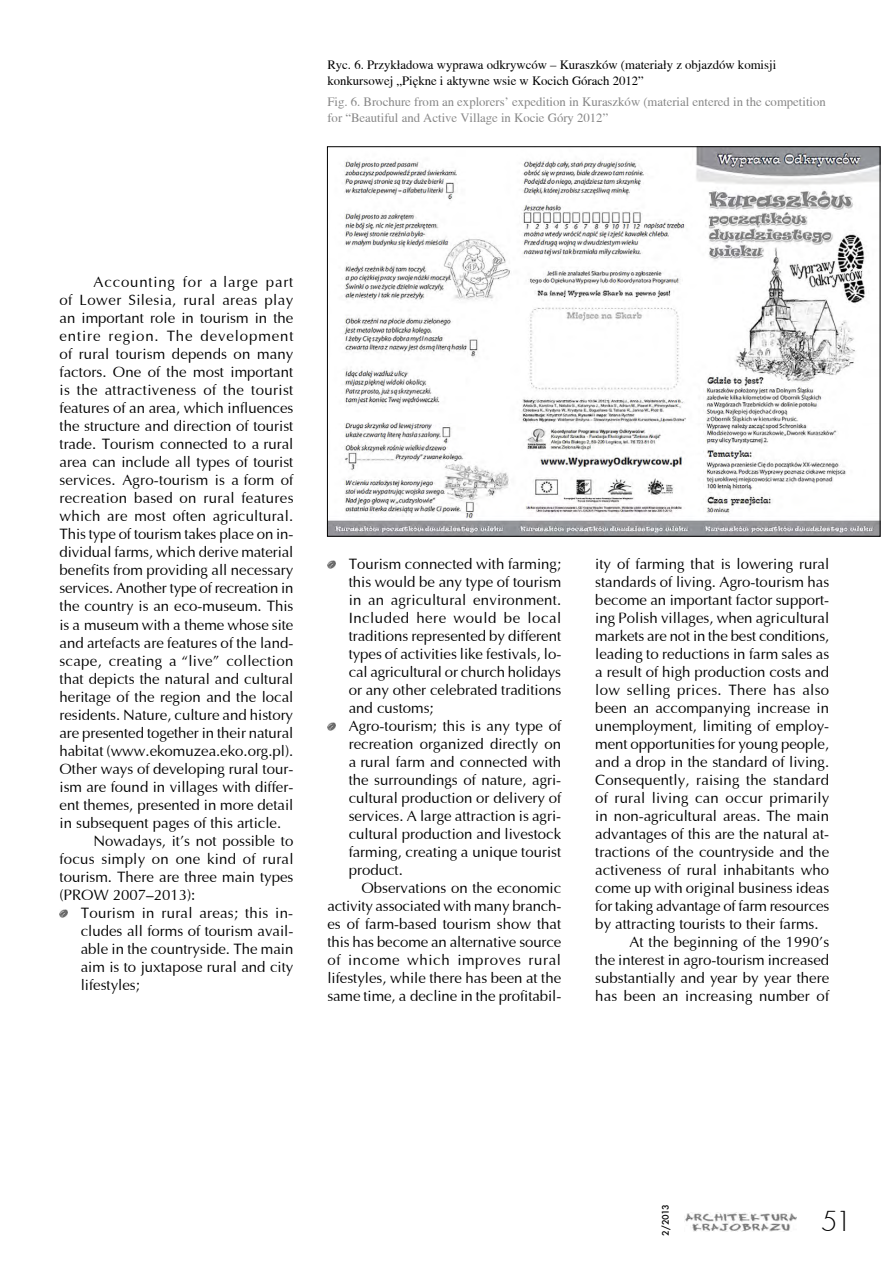
<style>
.page{position:relative;width:893px;height:1263px;background:#fff}
.page>*{position:absolute;margin:0;border:0;box-sizing:border-box;transform-origin:0 0}
.t1{font:30px "Futura TEE Ligh";color:#000}
.t2{font:15px/18px "Ottawa";color:#000}
.t3{font:15px "Ottawa";letter-spacing:.02em;color:#000}
.t4{font:15px "Ottawa";letter-spacing:.025em;color:#000}
.t5{font:15px "Ottawa";letter-spacing:.03em;color:#000}
.t6{font:15px "Ottawa";letter-spacing:.06em;color:#000}
.t7{font:15px "Ottawa";letter-spacing:.055em;color:#000}
.t8{font:12.75px/15.3px "Toronto";color:#878787}
.t9{font:12.75px/15.3px "Toronto";color:#000}
.t10{font:500 10.05px "Futura TEE";color:#000}
</style>
<div class="page">
<img style="left:685px;top:1212px;width:112px;height:20px">
<svg style="left:60px;top:909px;width:8px;height:8px"></svg>
<svg style="left:327px;top:560px;width:8px;height:9px"></svg>
<svg style="left:327px;top:722px;width:8px;height:9px"></svg>
<img style="left:329px;top:149px;width:549px;height:385px">
<p class="t9" style="left:327px;top:58px;width:450px">Ryc. 6. Przykładowa wyprawa odkrywców – Kuraszków (materiały z objazdów komisji konkursowej „Piękne i aktywne wsie w Kocich Górach 2012”</p>
<p class="t8" style="left:327px;top:94px;width:500px">Fig. 6. Brochure from an explorers’ expedition in Kuraszków (material entered in the competition for “Beautiful and Active Village in Kocie Góry 2012”</p>
<p class="t7" style="left:94px;top:273px;width:201px">Accounting for a large part</p>
<p class="t5" style="left:60px;top:291px;width:235px">of Lower Silesia, rural areas play</p>
<p class="t2" style="left:60px;top:309px;width:235px">an important role in tourism in the</p>
<p class="t6" style="left:60px;top:327px;width:235px">entire region. The development</p>
<p class="t2" style="left:60px;top:345px;width:235px">of rural tourism depends on many</p>
<p class="t2" style="left:60px;top:363px;width:235px">factors. One of the most important</p>
<p class="t4" style="left:60px;top:381px;width:235px">is the attractiveness of the tourist</p>
<p class="t2" style="left:60px;top:399px;width:235px">features of an area, which influences</p>
<p class="t2" style="left:60px;top:417px;width:235px">the structure and direction of tourist</p>
<p class="t2" style="left:60px;top:435px;width:235px">trade. Tourism connected to a rural</p>
<p class="t2" style="left:60px;top:453px;width:235px">area can include all types of tourist</p>
<p class="t2" style="left:60px;top:471px;width:235px">services. Agro-tourism is a form of</p>
<p class="t3" style="left:60px;top:489px;width:235px">recreation based on rural features</p>
<p class="t2" style="left:60px;top:507px;width:235px">which are most often agricultural.</p>
<p class="t2" style="left:60px;top:525px;width:235px">This type of tourism takes place on in-</p>
<p class="t2" style="left:60px;top:543px;width:235px">dividual farms, which derive material</p>
<p class="t2" style="left:60px;top:561px;width:235px">benefits from providing all necessary</p>
<p class="t2" style="left:60px;top:579px;width:236px">services. Another type of recreation in</p>
<p class="t2" style="left:60px;top:597px;width:235px">the country is an eco-museum. This</p>
<p class="t2" style="left:60px;top:615px;width:235px">is a museum with a theme whose site</p>
<p class="t2" style="left:60px;top:633px;width:235px">and artefacts are features of the land-</p>
<p class="t3" style="left:60px;top:651px;width:235px">scape, creating a “live” collection</p>
<p class="t2" style="left:60px;top:669px;width:235px">that depicts the natural and cultural</p>
<p class="t2" style="left:60px;top:687px;width:235px">heritage of the region and the local</p>
<p class="t2" style="left:60px;top:705px;width:235px">residents. Nature, culture and history</p>
<p class="t2" style="left:60px;top:723px;width:235px">are presented together in their natural</p>
<p class="t2" style="left:60px;top:741px;width:235px">habitat (www.ekomuzea.eko.org.pl).</p>
<p class="t2" style="left:60px;top:759px;width:235px">Other ways of developing rural tour-</p>
<p class="t2" style="left:60px;top:777px;width:235px">ism are found in villages with differ-</p>
<p class="t2" style="left:60px;top:795px;width:235px">ent themes, presented in more detail</p>
<p class="t2" style="left:60px;top:813px;width:223px">in subsequent pages of this article.</p>
<p class="t2" style="left:94px;top:831px;width:201px">Nowadays, it’s not possible to</p>
<p class="t2" style="left:60px;top:849px;width:235px">focus simply on one kind of rural</p>
<p class="t2" style="left:60px;top:867px;width:235px">tourism. There are three main types</p>
<p class="t2" style="left:60px;top:885px;width:137px">(PROW 2007–2013):</p>
<p class="t3" style="left:81px;top:903px;width:214px">Tourism in rural areas; this in-</p>
<p class="t2" style="left:81px;top:921px;width:214px">cludes all forms of tourism avail-</p>
<p class="t2" style="left:81px;top:939px;width:214px">able in the countryside. The main</p>
<p class="t2" style="left:81px;top:957px;width:214px">aim is to juxtapose rural and city</p>
<p class="t2" style="left:81px;top:975px;width:61px">lifestyles;</p>
<p class="t2" style="left:349px;top:555px;width:214px">Tourism connected with farming; this would be any type of tourism in an agricultural environment.<br>Included here would be local traditions represented by different types of activities like festivals, lo&shy;cal agricultural or church holidays or any other celebrated traditions and customs;<br>Agro-tourism; this is any type of recreation organized directly on a rural farm and connected with the surroundings of nature, agri&shy;cultural production or delivery of services. A large attraction is agri&shy;cultural production and livestock farming, creating a unique tourist product.</p>
<p class="t2" style="left:327px;top:879px;width:236px;text-align:justify;text-indent:34px">Observations on the economic activity associated with many branch&shy;es of farm-based tourism show that this has become an alternative source of income which improves rural lifestyles, while there has been at the same time, a decline in the profitabil-</p>
<p class="t2" style="left:595px;top:555px;width:235px">ity of farming that is lowering rural</p>
<p class="t2" style="left:595px;top:573px;width:235px">standards of living. Agro-tourism has</p>
<p class="t2" style="left:595px;top:591px;width:235px">become an important factor support-</p>
<p class="t2" style="left:595px;top:609px;width:235px">ing Polish villages, when agricultural</p>
<p class="t2" style="left:595px;top:627px;width:235px">markets are not in the best conditions,</p>
<p class="t2" style="left:595px;top:645px;width:235px">leading to reductions in farm sales as</p>
<p class="t2" style="left:595px;top:663px;width:235px">a result of high production costs and</p>
<p class="t3" style="left:595px;top:681px;width:235px">low selling prices. There has also</p>
<p class="t2" style="left:595px;top:699px;width:235px">been an accompanying increase in</p>
<p class="t2" style="left:595px;top:717px;width:235px">unemployment, limiting of employ-</p>
<p class="t2" style="left:595px;top:735px;width:235px">ment opportunities for young people,</p>
<p class="t2" style="left:595px;top:753px;width:235px">and a drop in the standard of living.</p>
<p class="t2" style="left:595px;top:771px;width:235px">Consequently, raising the standard</p>
<p class="t2" style="left:595px;top:789px;width:235px">of rural living can occur primarily</p>
<p class="t2" style="left:595px;top:807px;width:235px">in non-agricultural areas. The main</p>
<p class="t2" style="left:595px;top:825px;width:235px">advantages of this are the natural at-</p>
<p class="t2" style="left:595px;top:843px;width:235px">tractions of the countryside and the</p>
<p class="t2" style="left:595px;top:861px;width:235px">activeness of rural inhabitants who</p>
<p class="t2" style="left:595px;top:879px;width:235px">come up with original business ideas</p>
<p class="t2" style="left:595px;top:897px;width:235px">for taking advantage of farm resources</p>
<p class="t2" style="left:595px;top:915px;width:225px">by attracting tourists to their farms.</p>
<p class="t2" style="left:629px;top:933px;width:201px">At the beginning of the 1990’s</p>
<p class="t2" style="left:595px;top:951px;width:235px">the interest in agro-tourism increased</p>
<p class="t2" style="left:595px;top:969px;width:235px">substantially and year by year there</p>
<p class="t2" style="left:595px;top:987px;width:235px">has been an increasing number of</p>
<p class="t10" style="left:659px;top:1236px;width:33px;rotate:-90deg">2/2013</p>
<h1 class="t1" style="left:821px;top:1204px;width:32px">51</h1>
</div>
